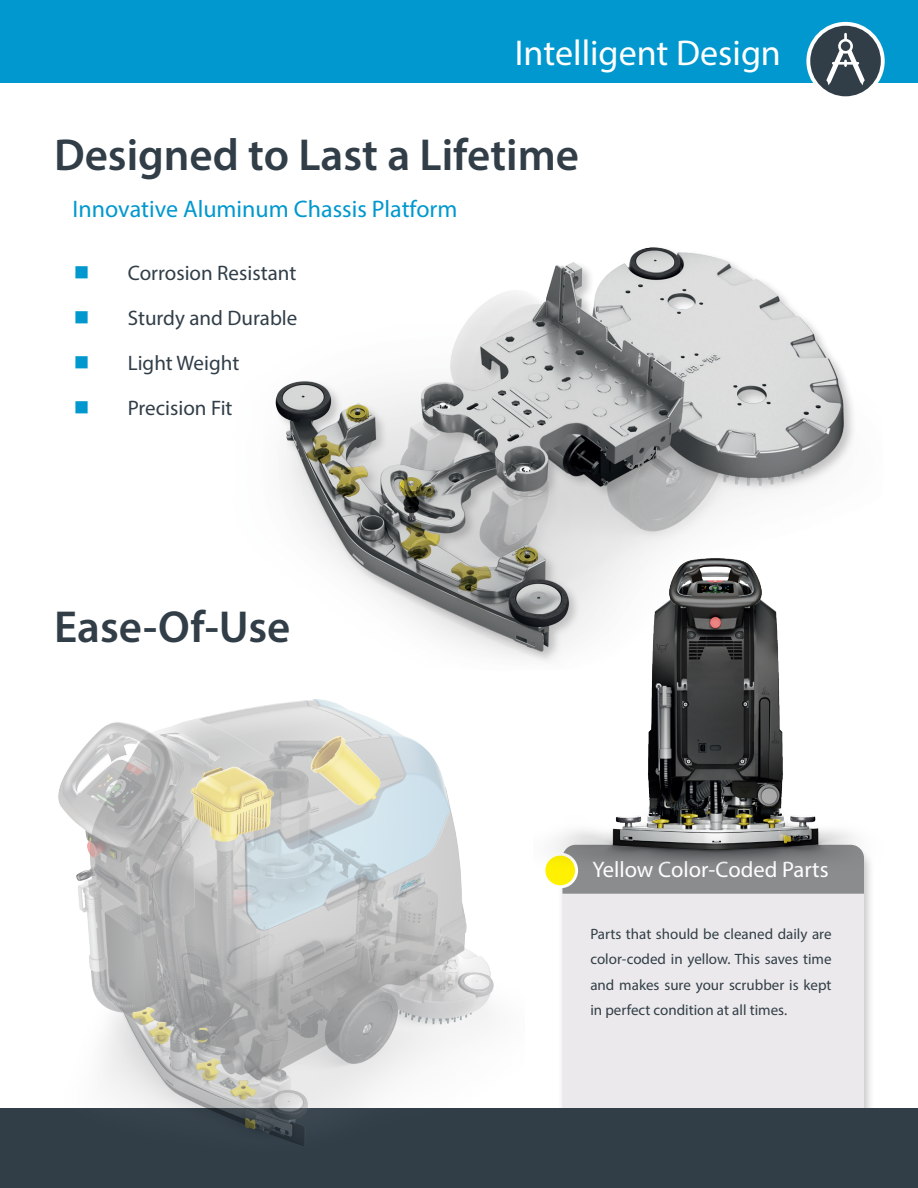
<style>
.page{position:relative;width:918px;height:1188px;background:#fff}
.page>*{position:absolute;margin:0;border:0;box-sizing:border-box;transform-origin:0 0}
.t1{font:600 45px "Myriad Pro";color:#313e48}
.t2{font:36px "Myriad Pro";color:#fff}
.t3{font:24px "Myriad Pro";color:#0098ce}
.t4{font:22.5px "Myriad Pro";color:#fff}
.t5{font:21px "Myriad Pro";color:#313e48}
.t6{font:15px/25.5px "Myriad Pro";color:#313e48;text-align:justify}
.s1{color:#0098ce}
</style>
<div class="page">
<div style="left:557px;top:846px;width:318px;height:342px;background:#231f20;opacity:.25"></div>
<div style="left:562px;top:904px;width:302px;height:205px;background:#ebe9eb"></div>
<div style="left:0;top:1109px;width:918px;height:79px;background:#313e48"></div>
<div style="left:0;top:0;width:918px;height:83px;background:#0098ce"></div>
<svg style="left:806px;top:22px;width:79px;height:78px"></svg>
<div style="left:810px;top:26px;width:71px;height:70px;background:#313e48;border-radius:50%"></div>
<svg style="left:826px;top:33px;width:39px;height:52px"></svg>
<img style="left:275px;top:247px;width:579px;height:412px">
<img style="left:33px;top:699px;width:492px;height:447px">
<img style="left:534px;top:534px;width:341px;height:370px">
<p class="t2" style="left:515px;top:31px;width:268px">Intelligent Design</p>
<p class="t1" style="left:54px;top:127px;width:527px">Designed to Last a Lifetime</p>
<p class="t3" style="left:73px;top:194px;width:386px">Innovative Aluminum Chassis Platform</p>
<p class="t5" style="left:74px;top:260px;width:224px"><span class="s1">■</span> Corrosion Resistant</p>
<p class="t5" style="left:74px;top:305px;width:225px"><span class="s1">■</span> Sturdy and Durable</p>
<p class="t5" style="left:74px;top:350px;width:167px"><span class="s1">■</span> Light Weight</p>
<p class="t5" style="left:74px;top:395px;width:160px"><span class="s1">■</span> Precision Fit</p>
<p class="t1" style="left:54px;top:598px;width:238px">Ease-Of-Use</p>
<p class="t4" style="left:592px;top:856px;width:238px">Yellow Color-Coded Parts</p>
<p class="t6" style="left:590px;top:921px;width:243px">Parts that should be cleaned daily are color-coded in yellow. This saves time and makes sure your scrubber is kept in perfect condition at all times.</p>
</div>
